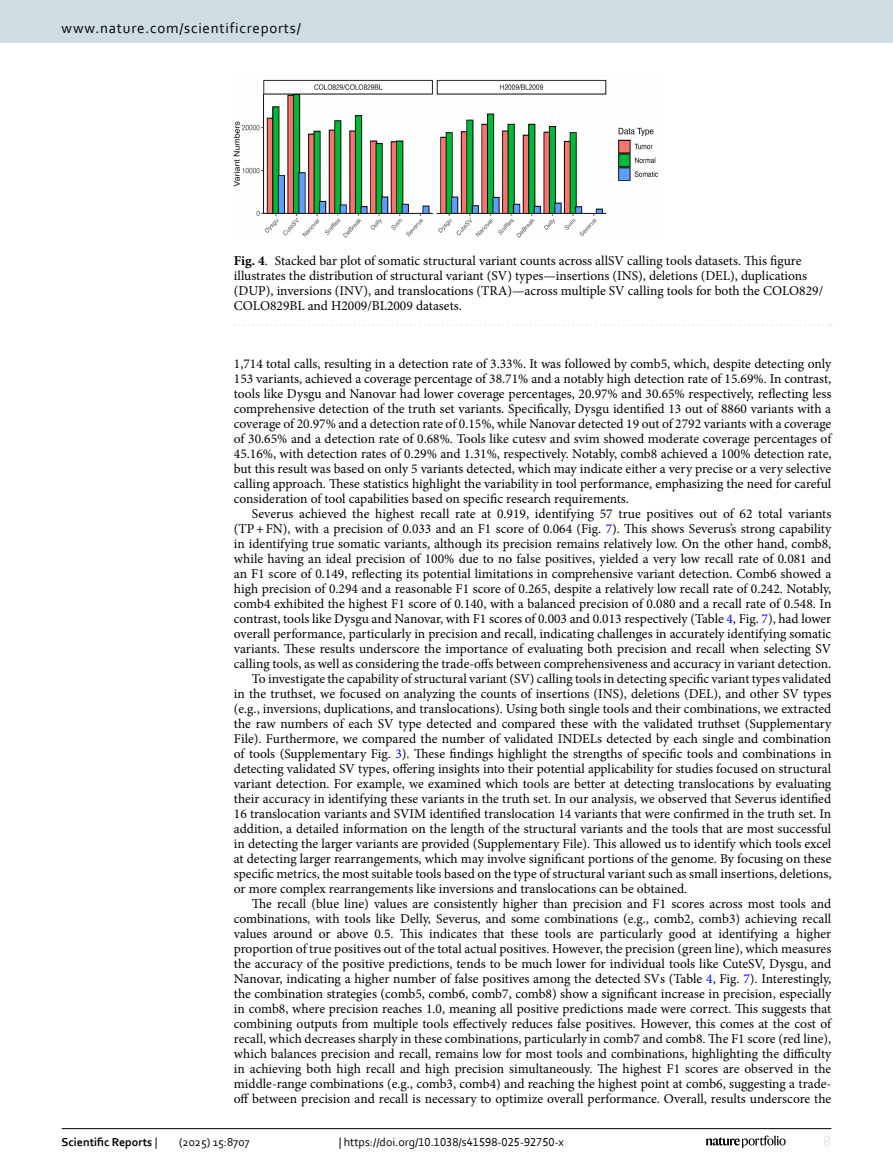
<style>
.page{position:relative;width:893px;height:1174px;background:#fff}
.page>*{position:absolute;margin:0;border:0;box-sizing:border-box;transform-origin:0 0}
.t1{font:15px "Corbel";letter-spacing:.05em;color:#000}
.t2{font:15px "Corbel";color:#d9e4eb}
.Body_Text_Indent{font:13.5px/15px "Minion Pro";color:#000;text-align:justify}
.Body_Text{font:13.5px/15px "Minion Pro";color:#000;text-align:justify}
.Figure_Caption{font:13.5px/15px "Minion Pro";color:#000}
.t3{font:12px "Corbel";color:#000}
.t4{font:700 12px "Corbel";color:#000}
.s1{font-weight:700}
.s2{color:#00f}
.s3{font-weight:400}
</style>
<div class="page">
<img style="left:234px;top:79px;width:424px;height:158px">
<svg style="left:235px;top:324px;width:597px;height:2px"></svg>
<hr style="left:62px;top:1128px;width:769px;height:1px;background:#000">
<svg style="left:706px;top:1135px;width:80px;height:12px"></svg>
<div style="left:0;top:0;width:893px;height:43px;background:#cedde4"></div>
<p class="t1" style="left:62px;top:18px;width:241px">www.nature.com/scientificreports/</p>
<p class="Figure_Caption" style="left:234px;top:253px;width:591px"><span class="s1">Fig. 4</span>. Stacked bar plot of somatic structural variant counts across allSV calling tools datasets. This figure illustrates the distribution of structural variant (SV) types—insertions (INS), deletions (DEL), duplications (DUP), inversions (INV), and translocations (TRA)—across multiple SV calling tools for both the COLO829/ COLO829BL and H2009/BL2009 datasets.</p>
<p class="Body_Text" style="left:234px;top:356px;width:599px">1,714 total calls, resulting in a detection rate of 3.33%. It was followed by comb5, which, despite detecting only 153 variants, achieved a coverage percentage of 38.71% and a notably high detection rate of 15.69%. In contrast, tools like Dysgu and Nanovar had lower coverage percentages, 20.97% and 30.65% respectively, reflecting less comprehensive detection of the truth set variants. Specifically, Dysgu identified 13 out of 8860 variants with a coverage of 20.97% and a detection rate of 0.15%, while Nanovar detected 19 out of 2792 variants with a coverage of 30.65% and a detection rate of 0.68%. Tools like cutesv and svim showed moderate coverage percentages of 45.16%, with detection rates of 0.29% and 1.31%, respectively. Notably, comb8 achieved a 100% detection rate, but this result was based on only 5 variants detected, which may indicate either a very precise or a very selective calling approach. These statistics highlight the variability in tool performance, emphasizing the need for careful consideration of tool capabilities based on specific research requirements.</p>
<p class="Body_Text_Indent" style="left:234px;top:506px;width:599px;text-indent:18px">Severus achieved the highest recall rate at 0.919, identifying 57 true positives out of 62 total variants (TP+FN), with a precision of 0.033 and an F1 score of 0.064 (Fig. <span class="s2">7</span>). This shows Severus’s strong capability in identifying true somatic variants, although its precision remains relatively low. On the other hand, comb8, while having an ideal precision of 100% due to no false positives, yielded a very low recall rate of 0.081 and an F1 score of 0.149, reflecting its potential limitations in comprehensive variant detection. Comb6 showed a high precision of 0.294 and a reasonable F1 score of 0.265, despite a relatively low recall rate of 0.242. Notably, comb4 exhibited the highest F1 score of 0.140, with a balanced precision of 0.080 and a recall rate of 0.548. In contrast, tools like Dysgu and Nanovar, with F1 scores of 0.003 and 0.013 respectively (Table <span class="s2">4</span>, Fig. <span class="s2">7</span>), had lower overall performance, particularly in precision and recall, indicating challenges in accurately identifying somatic variants. These results underscore the importance of evaluating both precision and recall when selecting SV calling tools, as well as considering the trade-offs between comprehensiveness and accuracy in variant detection.</p>
<p class="Body_Text_Indent" style="left:234px;top:671px;width:599px;text-indent:18px">To investigate the capability of structural variant (SV) calling tools in detecting specific variant types validated in the truthset, we focused on analyzing the counts of insertions (INS), deletions (DEL), and other SV types (e.g., inversions, duplications, and translocations). Using both single tools and their combinations, we extracted the raw numbers of each SV type detected and compared these with the validated truthset (Supplementary File). Furthermore, we compared the number of validated INDELs detected by each single and combination of tools (Supplementary Fig. <span class="s2">3</span>). These findings highlight the strengths of specific tools and combinations in detecting validated SV types, offering insights into their potential applicability for studies focused on structural variant detection. For example, we examined which tools are better at detecting translocations by evaluating their accuracy in identifying these variants in the truth set. In our analysis, we observed that Severus identified 16 translocation variants and SVIM identified translocation 14 variants that were confirmed in the truth set. In addition, a detailed information on the length of the structural variants and the tools that are most successful in detecting the larger variants are provided (Supplementary File). This allowed us to identify which tools excel at detecting larger rearrangements, which may involve significant portions of the genome. By focusing on these specific metrics, the most suitable tools based on the type of structural variant such as small insertions, deletions, or more complex rearrangements like inversions and translocations can be obtained.</p>
<p class="Body_Text_Indent" style="left:234px;top:896px;width:599px;text-indent:18px">The recall (blue line) values are consistently higher than precision and F1 scores across most tools and combinations, with tools like Delly, Severus, and some combinations (e.g., comb2, comb3) achieving recall values around or above 0.5. This indicates that these tools are particularly good at identifying a higher proportion of true positives out of the total actual positives. However, the precision (green line), which measures the accuracy of the positive predictions, tends to be much lower for individual tools like CuteSV, Dysgu, and Nanovar, indicating a higher number of false positives among the detected SVs (Table <span class="s2">4</span>, Fig. <span class="s2">7</span>). Interestingly, the combination strategies (comb5, comb6, comb7, comb8) show a significant increase in precision, especially in comb8, where precision reaches 1.0, meaning all positive predictions made were correct. This suggests that combining outputs from multiple tools effectively reduces false positives. However, this comes at the cost of recall, which decreases sharply in these combinations, particularly in comb7 and comb8. The F1 score (red line), which balances precision and recall, remains low for most tools and combinations, highlighting the difficulty in achieving both high recall and high precision simultaneously. The highest F1 scores are observed in the middle-range combinations (e.g., comb3, comb4) and reaching the highest point at comb6, suggesting a trade&shy;off between precision and recall is necessary to optimize overall performance. Overall, results underscore the</p>
<p class="t4" style="left:62px;top:1134px;width:97px">Scientific Reports <span class="s3">|</span></p>
<p class="t3" style="left:179px;top:1134px;width:72px">(2025) 15:8707</p>
<p class="t3" style="left:339px;top:1134px;width:227px">| https://doi.org/10.1038/s41598-025-92750-x</p>
<p class="t2" style="left:824px;top:1132px;width:9px">8</p>
</div>
